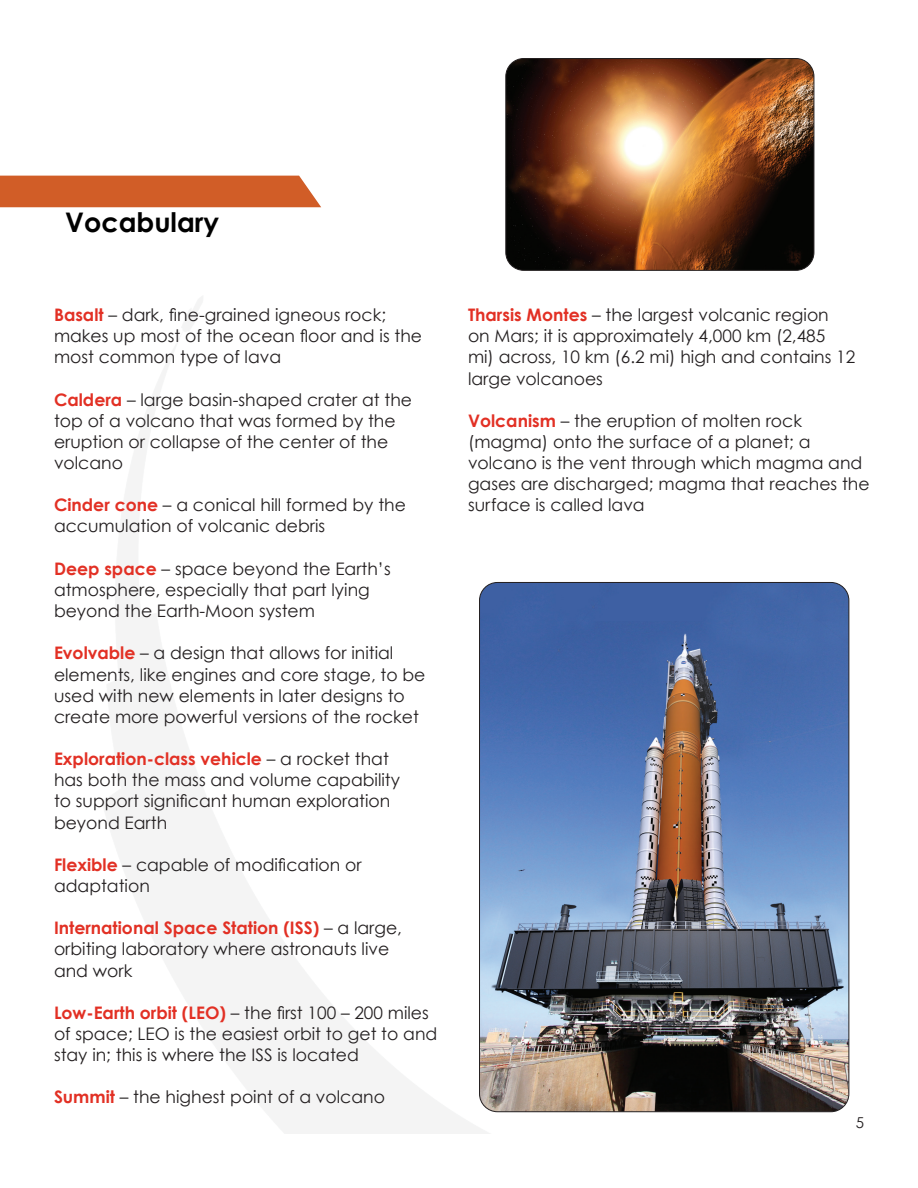
<style>
.page{position:relative;width:918px;height:1188px;background:#fff}
.page>*{position:absolute;margin:0;border:0;box-sizing:border-box;transform-origin:0 0}
.t1{font:700 27px "Century Gothic";color:#000}
.t2{font:17.25px/21.1px "Century Gothic";color:#231f20}
.t3{font:15px "Century Gothic";color:#231f20}
.s1{font-weight:700;color:#e23024}
</style>
<div class="page">
<img style="left:480px;top:582px;width:369px;height:530px">
<img style="left:507px;top:59px;width:307px;height:211px">
<div style="left:505px;top:58px;width:309px;height:213px;border:1px solid #231f20;border-radius:18px"></div>
<div style="left:0;top:176px;width:321px;height:31px;background:#d15d27"></div>
<h1 class="t1" style="left:65px;top:205px;width:155px">Vocabulary</h1>
<p class="t2" style="left:54px;top:304px;width:370px"><span class="s1">Basalt</span> – dark, fine-grained igneous rock; makes up most of the ocean floor and is the most common type of lava</p>
<p class="t2" style="left:54px;top:389px;width:360px"><span class="s1">Caldera</span> – large basin-shaped crater at the top of a volcano that was formed by the eruption or collapse of the center of the volcano</p>
<p class="t2" style="left:54px;top:494px;width:353px"><span class="s1">Cinder cone</span> – a conical hill formed by the accumulation of volcanic debris</p>
<p class="t2" style="left:54px;top:558px;width:338px"><span class="s1">Deep space</span> – space beyond the Earth’s atmosphere, especially that part lying beyond the Earth-Moon system</p>
<p class="t2" style="left:54px;top:642px;width:373px"><span class="s1">Evolvable</span> – a design that allows for initial elements, like engines and core stage, to be used with new elements in later designs to create more powerful versions of the rocket</p>
<p class="t2" style="left:54px;top:748px;width:348px"><span class="s1">Exploration-class vehicle</span> – a rocket that has both the mass and volume capability to support significant human exploration beyond Earth</p>
<p class="t2" style="left:54px;top:854px;width:309px"><span class="s1">Flexible</span> – capable of modification or adaptation</p>
<p class="t2" style="left:54px;top:917px;width:350px"><span class="s1">International Space Station (ISS)</span> – a large, orbiting laboratory where astronauts live and work</p>
<p class="t2" style="left:54px;top:1002px;width:385px"><span class="s1">Low-Earth orbit (LEO)</span> – the first 100 – 200 miles of space; LEO is the easiest orbit to get to and stay in; this is where the ISS is located</p>
<p class="t2" style="left:54px;top:1086px;width:333px"><span class="s1">Summit</span> – the highest point of a volcano</p>
<p class="t2" style="left:468px;top:304px;width:389px"><span class="s1">Tharsis Montes</span> – the largest volcanic region<br>on Mars; it is approximately 4,000 km (2,485 mi) across, 10 km (6.2 mi) high and contains 12 large volcanoes</p>
<p class="t2" style="left:468px;top:410px;width:403px"><span class="s1">Volcanism</span> – the eruption of molten rock (magma) onto the surface of a planet; a volcano is the vent through which magma and gases are discharged; magma that reaches the surface is called lava</p>
<p class="t3" style="left:856px;top:1114px;width:10px">5</p>
</div>
